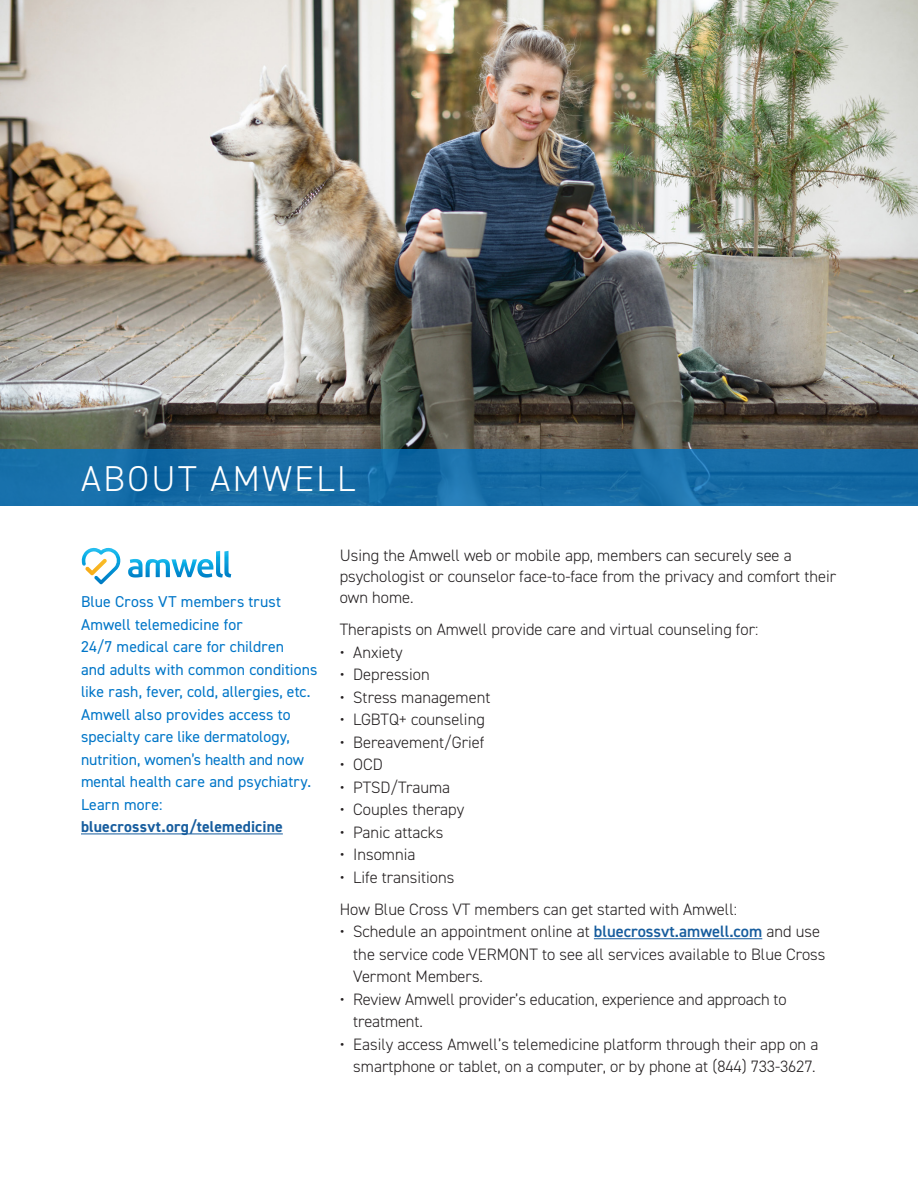
<style>
.page{position:relative;width:918px;height:1188px;background:#fff}
.page>*{position:absolute;margin:0;border:0;box-sizing:border-box;transform-origin:0 0}
.t1{font:300 36px "DIN2014";letter-spacing:.07em;color:#fff}
.t2{font:300 16.5px/22.5px "DIN2014";color:#231f20}
.t3{font:15.75px/22.5px "DIN2014";letter-spacing:.005em;color:#0076c8}
.t4{font:700 15.75px "DIN2014";letter-spacing:.01em;color:#175d9e}
.s1{font-weight:600;color:#175d9e}
</style>
<div class="page">
<img style="left:0;top:0;width:918px;height:449px">
<hr style="left:81px;top:834px;width:202px;height:1px;background:#175d9e">
<svg style="left:0;top:449px;width:918px;height:56px;background:#156ca6"></svg>
<hr style="left:594px;top:938px;width:168px;height:1px;background:#175d9e">
<svg style="left:128px;top:551px;width:103px;height:27px"></svg>
<svg style="left:81px;top:548px;width:40px;height:36px"></svg>
<p class="t1" style="left:81px;top:457px;width:275px">ABOUT AMWELL</p>
<p class="t3" style="left:81px;top:590px;width:238px">Blue Cross VT members trust<br>Amwell telemedicine for<br>24/7 medical care for children<br>and adults with common conditions like rash, fever, cold, allergies, etc.<br>Amwell also provides access to specialty care like dermatology, nutrition, women’s health and now mental health care and psychiatry.<br>Learn more:</p>
<p class="t4" style="left:81px;top:816px;width:203px">bluecrossvt.org/telemedicine</p>
<p class="t2" style="left:340px;top:545px;width:498px;line-height:21px">Using the Amwell web or mobile app, members can securely see a psychologist or counselor face-to-face from the privacy and comfort their own home.</p>
<p class="t2" style="left:340px;top:618px;width:420px">Therapists on Amwell provide care and virtual counseling for:</p>
<p class="t2" style="left:340px;top:641px;width:64px">• Anxiety</p>
<p class="t2" style="left:340px;top:663px;width:91px">• Depression</p>
<p class="t2" style="left:340px;top:686px;width:152px">• Stress management</p>
<p class="t2" style="left:340px;top:708px;width:147px">• LGBTQ+ counseling</p>
<p class="t2" style="left:340px;top:731px;width:146px">• Bereavement/Grief</p>
<p class="t2" style="left:340px;top:753px;width:44px">• OCD</p>
<p class="t2" style="left:340px;top:776px;width:112px">• PTSD/Trauma</p>
<p class="t2" style="left:340px;top:798px;width:126px">• Couples therapy</p>
<p class="t2" style="left:340px;top:821px;width:105px">• Panic attacks</p>
<p class="t2" style="left:340px;top:843px;width:77px">• Insomnia</p>
<p class="t2" style="left:340px;top:866px;width:116px">• Life transitions</p>
<p class="t2" style="left:340px;top:898px;width:399px">How Blue Cross VT members can get started with Amwell:</p>
<p class="t2" style="left:353px;top:920px;width:474px;text-indent:-14px">• Schedule an appointment online at <span class="s1">bluecrossvt.amwell.com</span> and use the service code VERMONT to see all services available to Blue Cross<br>Vermont Members.</p>
<p class="t2" style="left:353px;top:988px;width:435px;text-indent:-14px">• Review Amwell provider’s education, experience and approach to treatment.</p>
<p class="t2" style="left:340px;top:1033px;width:480px;text-align:right">• Easily access Amwell’s telemedicine platform through their app on a smartphone or tablet, on a computer, or by phone at (844) 733-3627.</p>
</div>
